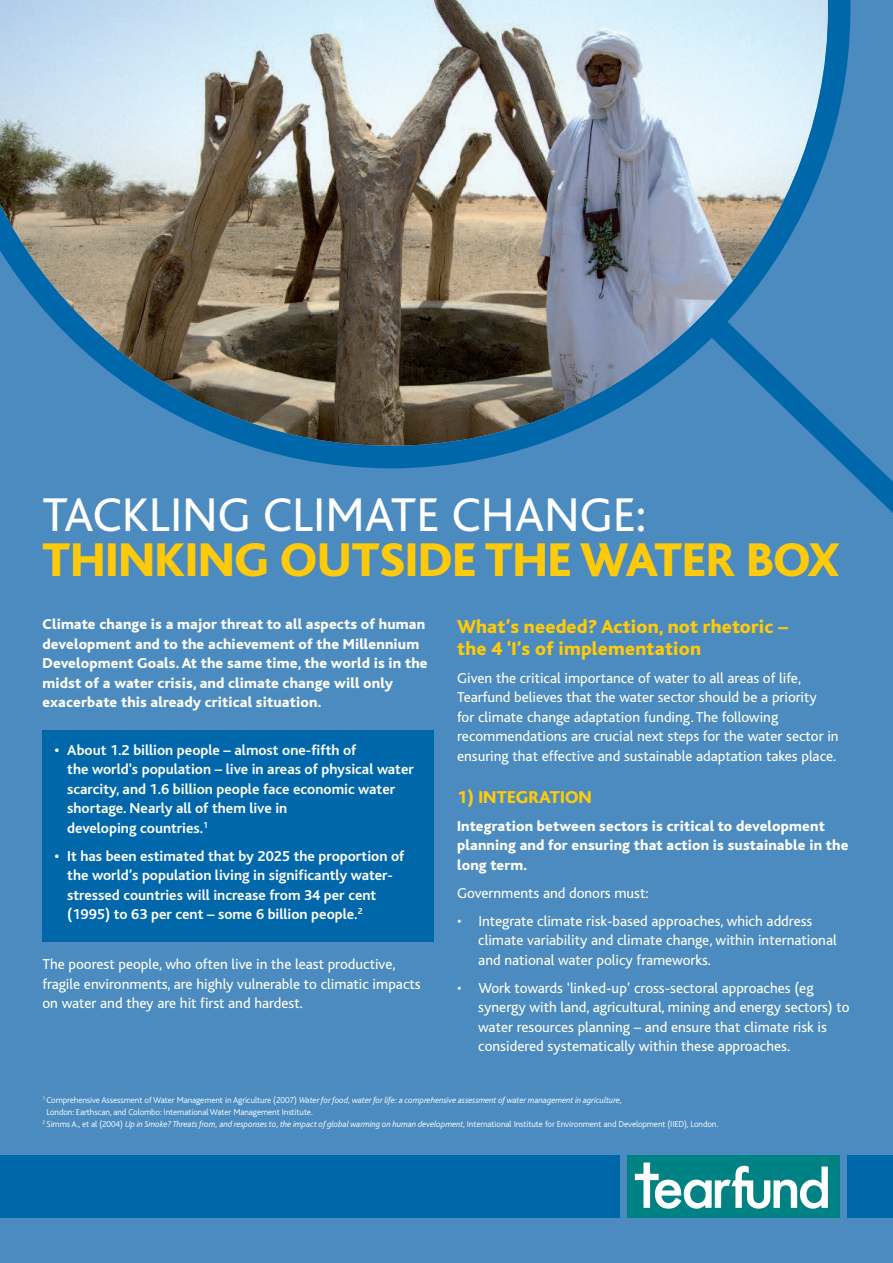
<style>
.page{position:relative;width:893px;height:1263px;background:#4b8bc0}
.page>*{position:absolute;margin:0;border:0;box-sizing:border-box;transform-origin:0 0}
.t1{font:800 49.5px "Bliss";color:#feca0a}
.t2{font:49.5px "Bliss";color:#fff}
.t3{font:800 19.5px/21.8px "Bliss";letter-spacing:.01em;color:#feca0a}
.t4{font:800 18px "Bliss";letter-spacing:.01em;color:#feca0a}
.t5{font:15px/19.5px "Bliss";color:#fff}
.t6{font:700 15px/19.5px "Bliss";color:#fff}
.t7{font:800 15px/19.5px "Bliss";letter-spacing:.01em;color:#fff}
.t8{font:300 9px "Bliss";letter-spacing:-.01em;color:#fff}
.t9{font:italic 300 9px "Bliss";letter-spacing:-.01em;color:#fff}
.s1{font-style:normal}
.s2{font-style:italic}
</style>
<div class="page">
<div style="left:627px;top:1155px;width:213px;height:62px;background:#008183"></div>
<svg style="left:635px;top:1162px;width:193px;height:47px"></svg>
<div style="left:847px;top:1155px;width:46px;height:62px;background:#0067ab"></div>
<div style="left:0;top:1155px;width:620px;height:62px;background:#0067ab"></div>
<svg style="left:377px;top:0;width:516px;height:513px"></svg>
<img style="left:0;top:0;width:850px;height:468px">
<div style="left:43px;top:730px;width:391px;height:211px;background:#0067ab"></div>
<h1 class="t2" style="left:43px;top:499px;width:605px">TACKLING CLIMATE CHANGE:</h1>
<h1 class="t1" style="left:43px;top:544px;width:798px">THINKING OUTSIDE THE WATER BOX</h1>
<p class="t7" style="left:43px;top:616px;width:387px">Climate change is a major threat to all aspects of human development and to the achievement of the Millennium Development Goals.At the same time, the world is in the midst of a water crisis, and climate change will only exacerbate this already critical situation.</p>
<p class="t6" style="left:67px;top:742px;width:348px;text-indent:-13px">• About 1.2 billion people – almost one-fifth of<br>the world's population – live in areas of physical water scarcity, and 1.6 billion people face economic water shortage. Nearly all of them live in<br>developing countries.<sup>1</sup></p>
<p class="t6" style="left:67px;top:848px;width:339px;text-indent:-13px">• It has been estimated that by 2025 the proportion of the world’s population living in significantly water&shy;stressed countries will increase from 34 per cent (1995) to 63 per cent – some 6 billion people.<sup>2</sup></p>
<p class="t5" style="left:43px;top:956px;width:380px">The poorest people, who often live in the least productive, fragile environments, are highly vulnerable to climatic impacts on water and they are hit first and hardest.</p>
<h2 class="t3" style="left:457px;top:618px;width:332px">What’s needed? Action, not rhetoric – the 4 ‘I’s of implementation</h2>
<p class="t5" style="left:457px;top:670px;width:383px">Given the critical importance of water to all areas of life, Tearfund believes that the water sector should be a priority<br>for climate change adaptation funding. The following recommendations are crucial next steps for the water sector in ensuring that effective and sustainable adaptation takes place.</p>
<p class="t4" style="left:457px;top:791px;width:136px">1) INTEGRATION</p>
<p class="t7" style="left:457px;top:817px;width:393px">Integration between sectors is critical to development planning and for ensuring that action is sustainable in the long term.</p>
<p class="t5" style="left:457px;top:884px;width:193px">Governments and donors must:</p>
<p class="t5" style="left:478px;top:912px;width:360px;text-indent:-21px">• Integrate climate risk-based approaches, which address climate variability and climate change, within international and national water policy frameworks.</p>
<p class="t5" style="left:478px;top:979px;width:373px;text-indent:-21px">• Work towards ‘linked-up’ cross-sectoral approaches (eg synergy with land, agricultural, mining and energy sectors) to water resources planning – and ensure that climate risk is considered systematically within these approaches.</p>
<p class="t9" style="left:43px;top:1097px;width:581px"><sup>1</sup> <span class="s1">Comprehensive Assessment ofWater Management in Agriculture (2007)</span> Water for food, water for life: a comprehensive assessment of water management in agriculture<span class="s1">,</span></p>
<p class="t8" style="left:46px;top:1109px;width:268px">London: Earthscan, and Colombo: InternationalWater Management Institute.</p>
<p class="t8" style="left:43px;top:1120px;width:677px"><sup>2</sup> Simms A., et al (2004) <span class="s2">Up in Smoke? Threats from, and responses to, the impact of global warming on human development</span>, International Institute for Environment and Development (IIED), London.</p>
</div>
